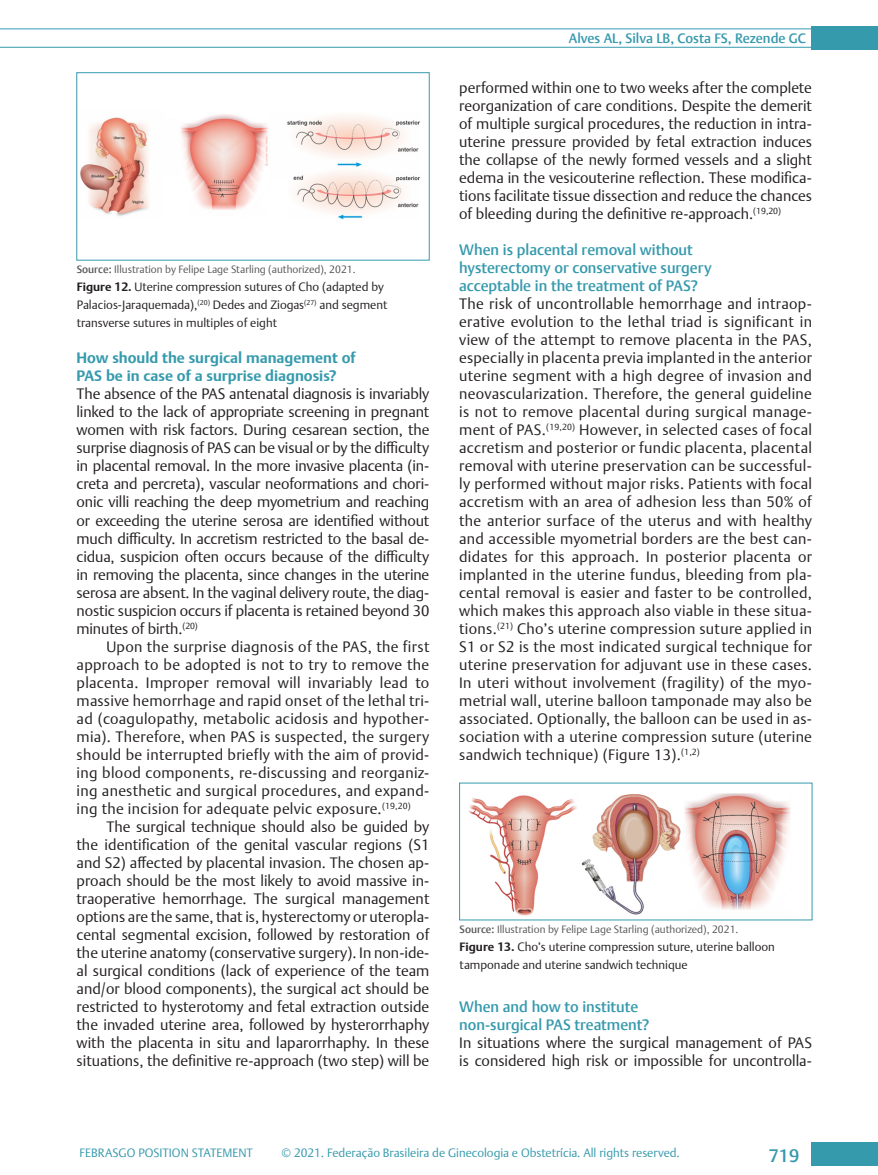
<style>
.page{position:relative;width:878px;height:1175px;background:#fff}
.page>*{position:absolute;margin:0;border:0;box-sizing:border-box;transform-origin:0 0}
.t1{font:500 18px "Thieme Argo 2011";color:#369aad}
.t2{font:300 15px/18px "Thieme Argo 2011";color:#231f20;text-align:justify}
.t3{font:500 15px/18px "Thieme Argo 2011";color:#369aad}
.t4{font:700 15px/18px "Thieme Argo 2011";color:#369aad}
.t5{font:500 13.5px "Thieme Argo 2011";color:#369aad}
.t6{font:300 12px/18px "Thieme Argo 2011";color:#231f20}
.t7{font:300 12px "Thieme Argo 2011";color:#369aad}
.t8{font:300 10.5px "Thieme Argo 2011";color:#57585a}
.s1{font-weight:500}
.s2{font-weight:700}
</style>
<div class="page">
<div style="left:811px;top:1142px;width:67px;height:23px;background:#369aad"></div>
<hr style="left:0;top:47px;width:811px;height:1px;background:#369aad">
<hr style="left:0;top:28px;width:811px;height:1px;background:#369aad">
<div style="left:811px;top:26px;width:67px;height:24px;background:#369aad"></div>
<img style="left:80px;top:114px;width:340px;height:106px">
<div style="left:76px;top:72px;width:353px;height:188px;border:1px solid #369aad"></div>
<img style="left:469px;top:793px;width:322px;height:123px">
<p class="t8" style="left:77px;top:262px;width:280px"><span class="s1">Source:</span> Illustration by Felipe Lage Starling (authorized), 2021.</p>
<p class="t6" style="left:77px;top:277px;width:312px"><span class="s2">Figure 12.</span> Uterine compression sutures of Cho (adapted by<br>Palacios-Jaraquemada),<sup>(20)</sup> Dedes and Ziogas<sup>(27)</sup> and segment transverse sutures in multiples of eight</p>
<p class="t4" style="left:77px;top:349px;width:280px">How should the surgical management of<br>PAS be in case of a surprise diagnosis?</p>
<p class="t2" style="left:77px;top:385px;width:354px">The absence of the PAS antenatal diagnosis is invariably linked to the lack of appropriate screening in pregnant women with risk factors. During cesarean section, the surprise diagnosis of PAS can be visual or by the difficulty in placental removal. In the more invasive placenta (in&shy;creta and percreta), vascular neoformations and chori&shy;onic villi reaching the deep myometrium and reaching or exceeding the uterine serosa are identified without much difficulty. In accretism restricted to the basal de&shy;cidua, suspicion often occurs because of the difficulty in removing the placenta, since changes in the uterine serosa are absent. In the vaginal delivery route, the diag&shy;nostic suspicion occurs if placenta is retained beyond 30 minutes of birth.<sup>(20)</sup></p>
<p class="t2" style="left:77px;top:637px;width:354px;text-indent:30px">Upon the surprise diagnosis of the PAS, the first approach to be adopted is not to try to remove the placenta. Improper removal will invariably lead to massive hemorrhage and rapid onset of the lethal tri&shy;ad (coagulopathy, metabolic acidosis and hypother&shy;mia). Therefore, when PAS is suspected, the surgery should be interrupted briefly with the aim of provid&shy;ing blood components, re-discussing and reorganiz&shy;ing anesthetic and surgical procedures, and expand&shy;ing the incision for adequate pelvic exposure.<sup>(19,20)</sup></p>
<p class="t2" style="left:77px;top:817px;width:354px;text-indent:30px">The surgical technique should also be guided by the identification of the genital vascular regions (S1 and S2) affected by placental invasion. The chosen ap&shy;proach should be the most likely to avoid massive in&shy;traoperative hemorrhage. The surgical management options are the same, that is, hysterectomy or uteropla&shy;cental segmental excision, followed by restoration of the uterine anatomy (conservative surgery). In non-ide&shy;al surgical conditions (lack of experience of the team and/or blood components), the surgical act should be restricted to hysterotomy and fetal extraction outside the invaded uterine area, followed by hysterorrhaphy with the placenta in situ and laparorrhaphy. In these situations, the definitive re-approach (two step) will be</p>
<p class="t5" style="left:569px;top:29px;width:238px">Alves AL, Silva LB, Costa FS, Rezende GC</p>
<p class="t2" style="left:459px;top:79px;width:354px">performed within one to two weeks after the complete reorganization of care conditions. Despite the demerit of multiple surgical procedures, the reduction in intra&shy;uterine pressure provided by fetal extraction induces the collapse of the newly formed vessels and a slight edema in the vesicouterine reflection. These modifica&shy;tions facilitate tissue dissection and reduce the chances of bleeding during the definitive re-approach.<sup>(19,20)</sup></p>
<p class="t3" style="left:459px;top:241px;width:254px">When is placental removal without hysterectomy or conservative surgery acceptable in the treatment of PAS?</p>
<p class="t2" style="left:459px;top:295px;width:354px">The risk of uncontrollable hemorrhage and intraop&shy;erative evolution to the lethal triad is significant in view of the attempt to remove placenta in the PAS, especially in placenta previa implanted in the anterior uterine segment with a high degree of invasion and neovascularization. Therefore, the general guideline is not to remove placental during surgical manage&shy;ment of PAS.<sup>(19,20)</sup> However, in selected cases of focal accretism and posterior or fundic placenta, placental removal with uterine preservation can be successful&shy;ly performed without major risks. Patients with focal accretism with an area of adhesion less than 50% of the anterior surface of the uterus and with healthy and accessible myometrial borders are the best can&shy;didates for this approach. In posterior placenta or implanted in the uterine fundus, bleeding from pla&shy;cental removal is easier and faster to be controlled, which makes this approach also viable in these situa&shy;tions.<sup>(21)</sup> Cho’s uterine compression suture applied in S1 or S2 is the most indicated surgical technique for uterine preservation for adjuvant use in these cases.<br>In uteri without involvement (fragility) of the myo&shy;metrial wall, uterine balloon tamponade may also be associated. Optionally, the balloon can be used in as&shy;sociation with a uterine compression suture (uterine sandwich technique) (Figure 13).<sup>(1,2)</sup></p>
<p class="t8" style="left:459px;top:922px;width:280px"><span class="s1">Source:</span> Illustration by Felipe Lage Starling (authorized), 2021.</p>
<p class="t6" style="left:459px;top:937px;width:317px"><span class="s2">Figure 13.</span> Cho’s uterine compression suture, uterine balloon tamponade and uterine sandwich technique</p>
<p class="t3" style="left:459px;top:997px;width:192px">When and how to institute non-surgical PAS treatment?</p>
<p class="t2" style="left:459px;top:1033px;width:354px">In situations where the surgical management of PAS is considered high risk or impossible for uncontrolla-</p>
<p class="t7" style="left:281px;top:1144px;width:400px">© 2021. Federação Brasileira de Ginecologia e Obstetrícia. All rights reserved.</p>
<p class="t7" style="left:79px;top:1145px;width:175px">FEBRASGO POSITION STATEMENT</p>
<p class="t1" style="left:768px;top:1143px;width:32px">719</p>
</div>
